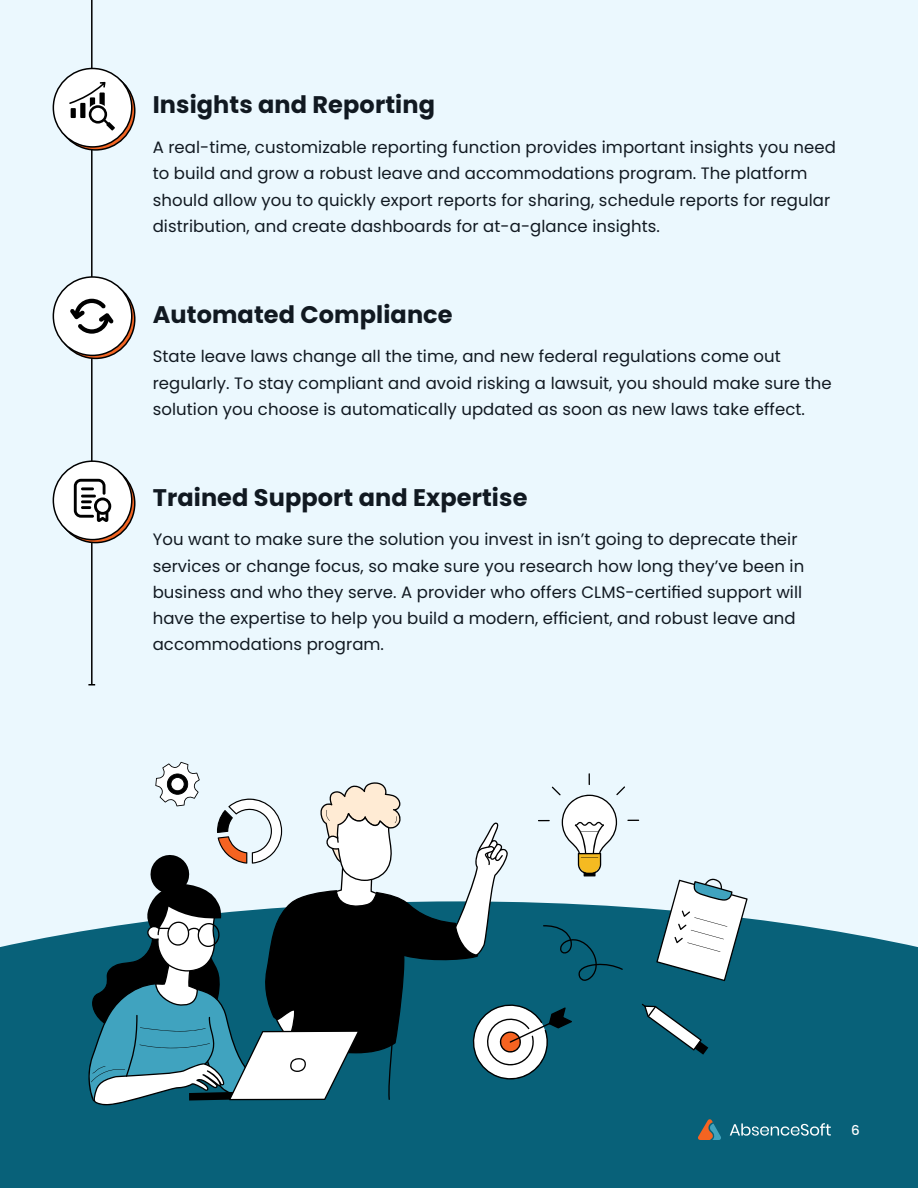
<style>
.page{position:relative;width:918px;height:1188px;background:#ebf8fe}
.page>*{position:absolute;margin:0;border:0;box-sizing:border-box;transform-origin:0 0}
.t1{font:700 24px "Poppins";letter-spacing:.005em;color:#111921}
.t2{font:16.5px/26.2px "Poppins";letter-spacing:.005em;color:#111921}
.t3{font:500 13.5px "Poppins";color:#fff}
</style>
<div class="page">
<div style="left:0;top:918px;width:918px;height:270px;background:#086179"></div>
<hr style="left:91px;top:0;width:2px;height:685px;background:#000">
<svg style="left:88px;top:684px;width:7px;height:2px"></svg>
<svg style="left:56px;top:71px;width:79px;height:79px"></svg>
<svg style="left:56px;top:280px;width:79px;height:78px"></svg>
<svg style="left:56px;top:464px;width:79px;height:79px"></svg>
<div style="left:53px;top:68px;width:79px;height:79px;background:#fff;border-radius:50%"></div>
<div style="left:53px;top:68px;width:80px;height:80px;border:2px solid #000;border-radius:50%"></div>
<div style="left:53px;top:277px;width:79px;height:78px;background:#fff;border-radius:50%"></div>
<div style="left:53px;top:276px;width:80px;height:80px;border:2px solid #000;border-radius:50%"></div>
<div style="left:53px;top:461px;width:79px;height:79px;background:#fff;border-radius:50%"></div>
<div style="left:53px;top:460px;width:80px;height:80px;border:2px solid #000;border-radius:50%"></div>
<svg style="left:698px;top:1119px;width:23px;height:21px"></svg>
<svg style="left:730px;top:1123px;width:101px;height:13px"></svg>
<svg style="left:69px;top:82px;width:46px;height:49px"></svg>
<svg style="left:74px;top:479px;width:37px;height:43px"></svg>
<svg style="left:70px;top:299px;width:44px;height:35px"></svg>
<svg style="left:85px;top:762px;width:663px;height:346px"></svg>
<h1 class="t1" style="left:153px;top:91px;width:284px">Insights and Reporting</h1>
<p class="t2" style="left:153px;top:134px;width:685px">A real-time, customizable reporting function provides important insights you need to build and grow a robust leave and accommodations program. The platform should allow you to quickly export reports for sharing, schedule reports for regular distribution, and create dashboards for at-a-glance insights.</p>
<h1 class="t1" style="left:153px;top:300px;width:302px">Automated Compliance</h1>
<p class="t2" style="left:153px;top:344px;width:681px">State leave laws change all the time, and new federal regulations come out regularly. To stay compliant and avoid risking a lawsuit, you should make sure the solution you choose is automatically updated as soon as new laws take effect.</p>
<h1 class="t1" style="left:153px;top:483px;width:376px">Trained Support and Expertise</h1>
<p class="t2" style="left:153px;top:527px;width:653px">You want to make sure the solution you invest in isn’t going to deprecate their services or change focus, so make sure you research how long they’ve been in business and who they serve. A provider who offers CLMS-certified support will have the expertise to help you build a modern, efficient, and robust leave and accommodations program.</p>
<p class="t3" style="left:851px;top:1122px;width:10px">6</p>
</div>
